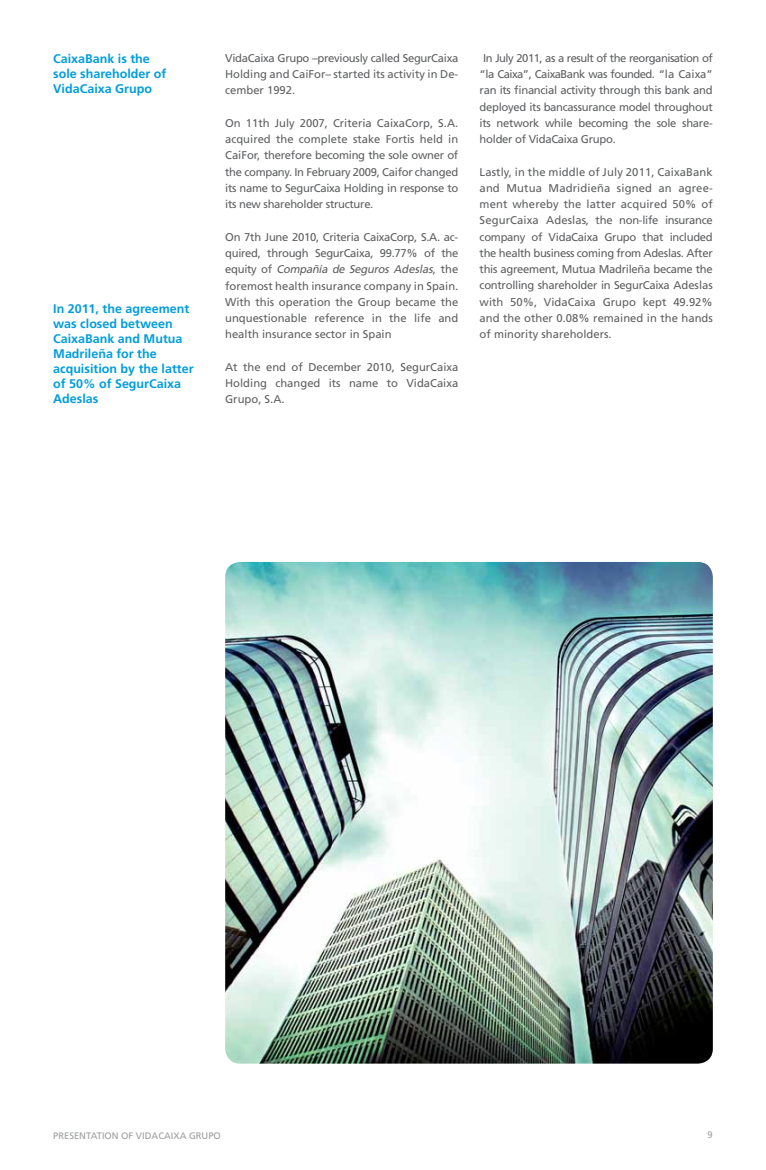
<style>
.page{position:relative;width:766px;height:1170px;background:#fff}
.page>*{position:absolute;margin:0;border:0;box-sizing:border-box;transform-origin:0 0}
.t1{font:700 12.5px/15px "Frutiger LT Std";color:#009ddc}
.t2{font:11.25px/16.2px "Frutiger LT Std";color:#5f6062;text-align:justify}
.t3{font:9.38px "Frutiger LT Std";color:#9c9e9f}
.s1{font-style:italic}
</style>
<div class="page">
<img style="left:225px;top:562px;width:487px;height:501px">
<p class="t1" style="left:53px;top:51px;width:114px">CaixaBank is the sole shareholder of<br>VidaCaixa Grupo</p>
<p class="t1" style="left:53px;top:301px;width:142px">In 2011, the agreement was closed between<br>CaixaBank and Mutua<br>Madrileña for the acquisition by the latter of 50% of SegurCaixa<br>Adeslas</p>
<p class="t2" style="left:225px;top:50px;width:234px">VidaCaixa Grupo –previously called SegurCaixa Holding and CaiFor– started its activity in De&shy;cember 1992.</p>
<p class="t2" style="left:225px;top:115px;width:234px">On 11th July 2007, Criteria CaixaCorp, S.A. acquired the complete stake Fortis held in CaiFor, therefore becoming the sole owner of the company. In February 2009, Caifor changed its name to SegurCaixa Holding in response to its new shareholder structure.</p>
<p class="t2" style="left:225px;top:229px;width:234px">On 7th June 2010, Criteria CaixaCorp, S.A. ac&shy;quired, through SegurCaixa, 99.77% of the e q u i ty o f <span class="s1">Compañía de Seguros Adeslas</span>, t h e foremost health insurance company in Spain.<br>With this operation the Group became the unquestionable reference in the life and health insurance sector in Spain</p>
<p class="t2" style="left:225px;top:359px;width:234px">At the end of December 2010, SegurCaixa Holding changed its name to VidaCaixa Grupo, S.A.</p>
<p class="t2" style="left:479px;top:50px;width:234px;text-indent:4px">In July 2011, as a result of the reorganisation of “la Caixa”, CaixaBank was founded. “la Caixa” ran its financial activity through this bank and deployed its bancassurance model throughout its network while becoming the sole share&shy;holder of VidaCaixa Grupo.</p>
<p class="t2" style="left:479px;top:164px;width:234px">Lastly, in the middle of July 2011, CaixaBank and Mutua Madridieña signed an agree&shy;ment whereby the latter acquired 50% of SegurCaixa Adeslas, the non-life insurance company of VidaCaixa Grupo that included the health business coming from Adeslas. After this agreement, Mutua Madrileña became the controlling shareholder in SegurCaixa Adeslas with 50%, VidaCaixa Grupo kept 49.92% and the other 0.08% remained in the hands of minority shareholders.</p>
<p class="t3" style="left:53px;top:1130px;width:169px">Presentation of VidaCaixa Grupo</p>
<p class="t3" style="left:707px;top:1129px;width:7px">9</p>
</div>
